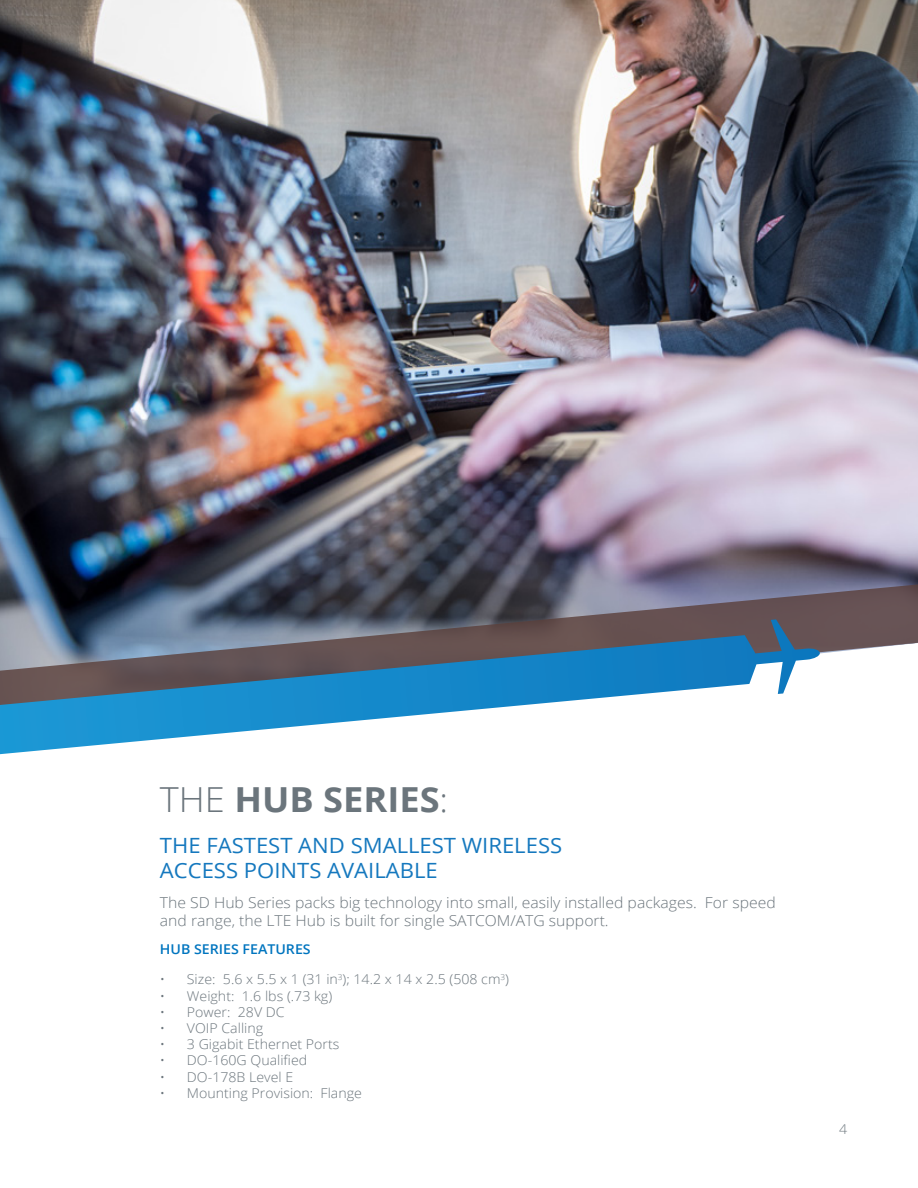
<style>
.page{position:relative;width:918px;height:1188px;background:#fff}
.page>*{position:absolute;margin:0;border:0;box-sizing:border-box;transform-origin:0 0}
.t1{font:700 34.5px "Open Sans";color:#6b757c;scale:1.05 1}
.t2{font:21px/25.2px "Open Sans";color:#1578be;scale:1.05 1}
.t3{font:300 15px/18px "Open Sans";color:#6b757c;scale:1.05 1}
.t4{font:300 13.5px "Open Sans";color:#6b757c;scale:1.05 1}
.t5{font:600 13.5px "Open Sans";color:#0075bf;scale:1.05 1}
.s1{font-weight:300}
</style>
<div class="page">
<img style="left:0;top:0;width:918px;height:583px">
<svg style="left:0;top:583px;width:918px;height:71px;background:#575765"></svg>
<svg style="left:0;top:619px;width:820px;height:135px"></svg>
<h1 class="t1" style="left:160px;top:775px;width:276px"><span class="s1">THE</span> HUB SERIES<span class="s1">:</span></h1>
<h2 class="t2" style="left:160px;top:832px;width:385px">THE FASTEST AND SMALLEST WIRELESS<br>ACCESS POINTS AVAILABLE</h2>
<p class="t3" style="left:160px;top:893px;width:588px">The SD Hub Series packs big technology into small, easily installed packages. For speed and range, the LTE Hub is built for single SATCOM/ATG support.</p>
<p class="t5" style="left:160px;top:940px;width:145px">HUB SERIES FEATURES</p>
<p class="t4" style="left:160px;top:970px;width:334px">• Size: 5.6 x 5.5 x 1 (31 in<sup>3</sup>); 14.2 x 14 x 2.5 (508 cm<sup>3</sup>)</p>
<p class="t4" style="left:160px;top:986px;width:166px">• Weight: 1.6 lbs (.73 kg)</p>
<p class="t4" style="left:160px;top:1003px;width:120px">• Power: 28V DC</p>
<p class="t4" style="left:160px;top:1019px;width:100px">• VOIP Calling</p>
<p class="t4" style="left:160px;top:1035px;width:172px">• 3 Gigabit Ethernet Ports</p>
<p class="t4" style="left:160px;top:1051px;width:142px">• DO-160G Qualified</p>
<p class="t4" style="left:160px;top:1067px;width:128px">• DO-178B Level E</p>
<p class="t4" style="left:160px;top:1084px;width:194px">• Mounting Provision: Flange</p>
<p class="t4" style="left:839px;top:1120px;width:9px">4</p>
</div>
